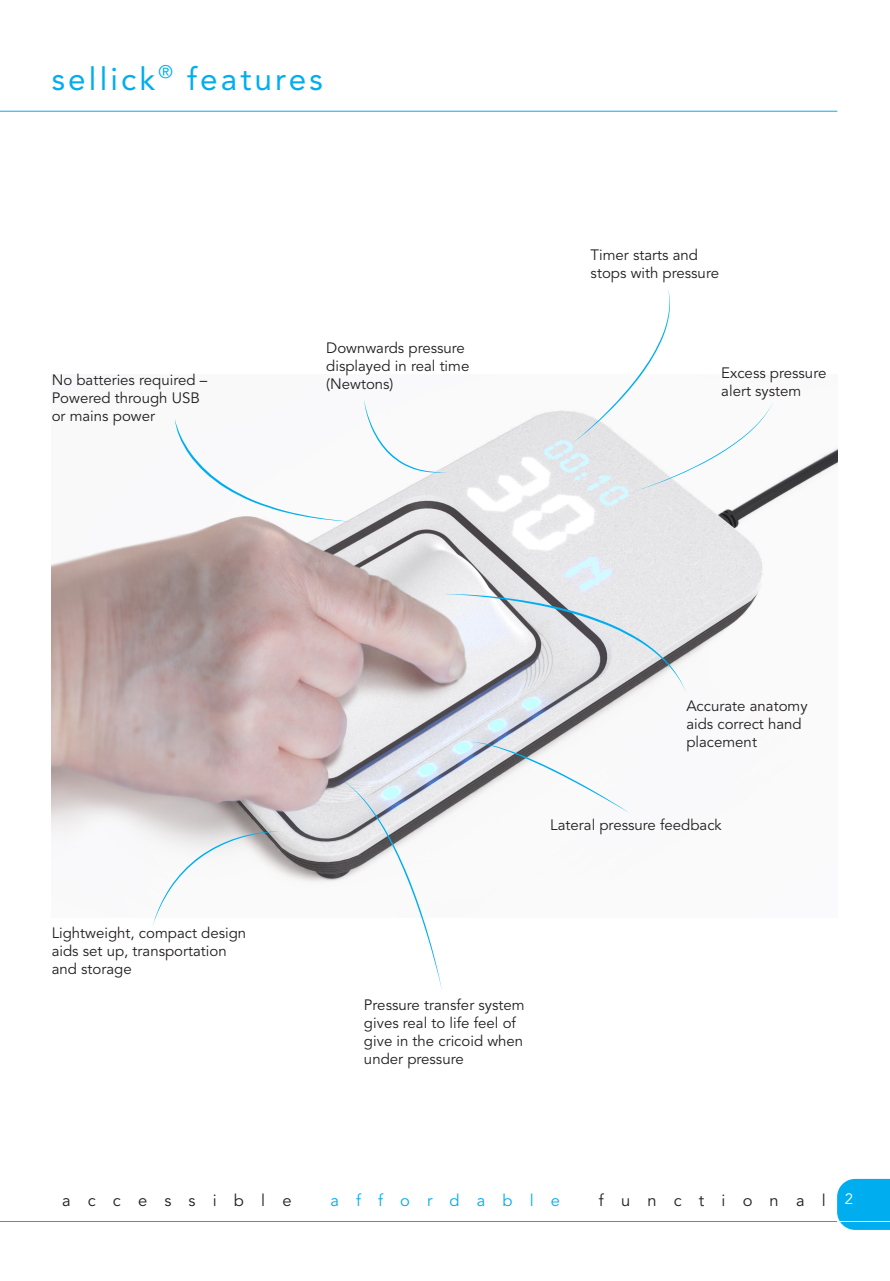
<style>
.page{position:relative;width:890px;height:1281px;background:#fff}
.page>*{position:absolute;margin:0;border:0;box-sizing:border-box;transform-origin:0 0}
.t1{font:31.5px "Avenir LT Std";letter-spacing:.1em;color:#00aeef}
.t2{font:16.5px "Avenir LT Std";letter-spacing:1.04em;color:#231f20}
.t3{font:16.5px "Avenir LT Std";letter-spacing:1.04em;color:#00aeef}
.t4{font:15px/18px "Avenir LT Std";color:#231f20}
.t5{font:15px "Avenir LT Std";color:#fff}
</style>
<div class="page">
<hr style="left:0;top:1221px;width:836px;height:1px;background:#00aeef">
<svg style="left:837px;top:1179px;width:52px;height:51px"></svg>
<hr style="left:836px;top:1221px;width:53px;height:1px;background:#fff">
<hr style="left:0;top:111px;width:837px;height:1px;background:#00aeef">
<img style="left:52px;top:403px;width:785px;height:480px">
<svg style="left:470px;top:742px;width:159px;height:71px"></svg>
<svg style="left:364px;top:399px;width:83px;height:73px"></svg>
<svg style="left:573px;top:289px;width:199px;height:202px"></svg>
<svg style="left:341px;top:779px;width:101px;height:211px"></svg>
<svg style="left:152px;top:831px;width:128px;height:95px"></svg>
<svg style="left:442px;top:594px;width:244px;height:99px"></svg>
<svg style="left:175px;top:419px;width:177px;height:103px"></svg>
<p class="t1" style="left:52px;top:61px;width:273px">sellick<sup>®</sup> features</p>
<p class="t4" style="left:52px;top:371px;width:157px">No batteries required –<br>Powered through USB or mains power</p>
<p class="t4" style="left:326px;top:339px;width:145px">Downwards pressure displayed in real time (Newtons)</p>
<p class="t4" style="left:590px;top:247px;width:130px">Timer starts and stops with pressure</p>
<p class="t4" style="left:721px;top:365px;width:107px">Excess pressure alert system</p>
<p class="t4" style="left:52px;top:924px;width:196px">Lightweight, compact design aids set up, transportation and storage</p>
<p class="t4" style="left:686px;top:697px;width:123px">Accurate anatomy aids correct hand placement</p>
<p class="t4" style="left:550px;top:816px;width:173px">Lateral pressure feedback</p>
<p class="t4" style="left:364px;top:996px;width:162px">Pressure transfer system gives real to life feel of</p>
<p class="t4" style="left:364px;top:1032px;width:161px">give in the cricoid when under pressure</p>
<p class="t2" style="left:62px;top:1190px;width:231px">accessible</p>
<p class="t3" style="left:330px;top:1190px;width:231px">affordable</p>
<p class="t2" style="left:598px;top:1190px;width:228px">functional</p>
<p class="t5" style="left:844px;top:1190px;width:10px">2</p>
</div>
